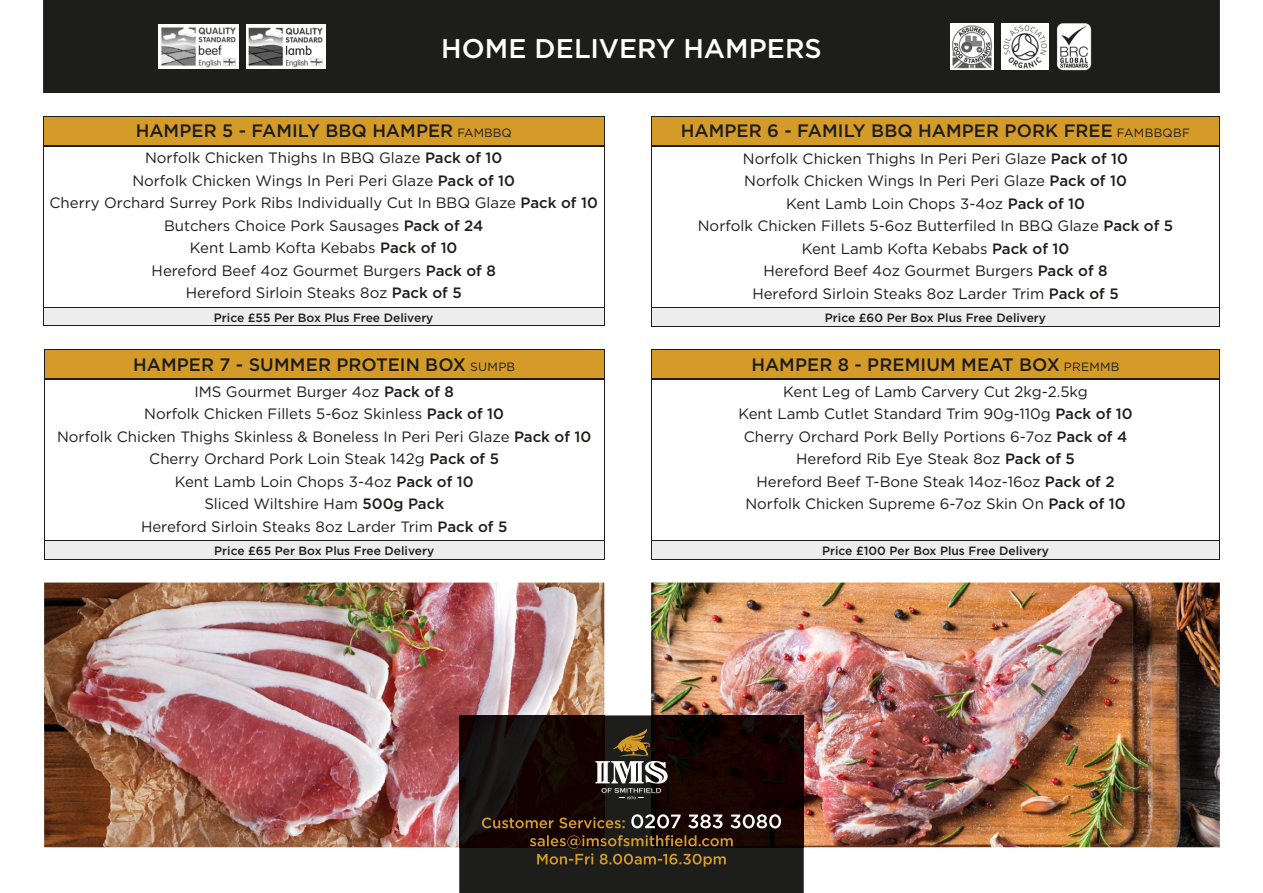
<style>
.page{position:relative;width:1263px;height:893px;background:#fff}
.page>*{position:absolute;margin:0;border:0;box-sizing:border-box;transform-origin:0 0}
.t1{font:500 27px "Gotham";color:#fff}
.t2{font:500 18px "Gotham";color:#1d1d1b}
.t3{font:15px/22.5px "Gotham";color:#1d1d1b;text-align:center}
.t4{font:500 12px "Gotham";color:#1d1d1b}
.s1{font-weight:400;font-size:12px}
.s2{font-weight:500}
</style>
<div class="page">
<img style="left:44px;top:583px;width:560px;height:264px">
<img style="left:651px;top:583px;width:569px;height:264px">
<div style="left:43px;top:0;width:1177px;height:93px;background:#1d1d1b"></div>
<div style="left:459px;top:715px;width:345px;height:178px;background:#1d1d1b"></div>
<img style="left:459px;top:715px;width:145px;height:132px">
<img style="left:651px;top:715px;width:153px;height:132px">
<img style="left:1001px;top:23px;width:47px;height:47px">
<img style="left:950px;top:23px;width:43px;height:47px">
<img style="left:1057px;top:22px;width:34px;height:49px">
<img style="left:159px;top:24px;width:79px;height:45px">
<img style="left:246px;top:24px;width:79px;height:45px">
<div style="left:43px;top:116px;width:561px;height:30px;background:#d49b29"></div>
<div style="left:43px;top:307px;width:561px;height:19px;background:#ededed"></div>
<hr style="left:43px;top:145px;width:561px;height:2px;background:#1d1d1b">
<hr style="left:43px;top:116px;width:561px;height:1px;background:#1d1d1b">
<svg style="left:43px;top:117px;width:1px;height:28px"></svg>
<hr style="left:43px;top:146px;width:1px;height:161px;background:#1d1d1b">
<svg style="left:43px;top:308px;width:1px;height:18px"></svg>
<svg style="left:604px;top:117px;width:1px;height:29px"></svg>
<svg style="left:604px;top:307px;width:1px;height:19px"></svg>
<hr style="left:43px;top:307px;width:561px;height:1px;background:#1d1d1b">
<hr style="left:43px;top:326px;width:561px;height:1px;background:#1d1d1b">
<hr style="left:604px;top:146px;width:1px;height:161px;background:#1d1d1b">
<div style="left:651px;top:116px;width:569px;height:30px;background:#d49b29"></div>
<div style="left:651px;top:307px;width:569px;height:19px;background:#ededed"></div>
<hr style="left:651px;top:145px;width:568px;height:2px;background:#1d1d1b">
<hr style="left:651px;top:116px;width:569px;height:1px;background:#1d1d1b">
<svg style="left:651px;top:117px;width:1px;height:28px"></svg>
<hr style="left:651px;top:146px;width:1px;height:161px;background:#1d1d1b">
<svg style="left:651px;top:308px;width:1px;height:18px"></svg>
<svg style="left:1219px;top:117px;width:1px;height:29px"></svg>
<svg style="left:1219px;top:308px;width:1px;height:18px"></svg>
<hr style="left:651px;top:307px;width:569px;height:1px;background:#1d1d1b">
<hr style="left:651px;top:326px;width:569px;height:1px;background:#1d1d1b">
<hr style="left:1219px;top:146px;width:1px;height:161px;background:#1d1d1b">
<div style="left:44px;top:350px;width:560px;height:29px;background:#d49b29"></div>
<div style="left:44px;top:541px;width:560px;height:18px;background:#ededed"></div>
<hr style="left:44px;top:379px;width:560px;height:1px;background:#1d1d1b">
<hr style="left:44px;top:349px;width:560px;height:1px;background:#1d1d1b">
<svg style="left:44px;top:350px;width:1px;height:29px"></svg>
<hr style="left:44px;top:379px;width:1px;height:161px;background:#1d1d1b">
<svg style="left:44px;top:541px;width:1px;height:18px"></svg>
<svg style="left:604px;top:350px;width:1px;height:29px"></svg>
<svg style="left:604px;top:541px;width:1px;height:18px"></svg>
<hr style="left:44px;top:540px;width:560px;height:1px;background:#1d1d1b">
<hr style="left:44px;top:559px;width:560px;height:1px;background:#1d1d1b">
<hr style="left:604px;top:379px;width:1px;height:161px;background:#1d1d1b">
<div style="left:651px;top:350px;width:569px;height:29px;background:#d49b29"></div>
<div style="left:651px;top:541px;width:569px;height:18px;background:#ededed"></div>
<hr style="left:651px;top:379px;width:568px;height:1px;background:#1d1d1b">
<hr style="left:651px;top:349px;width:569px;height:1px;background:#1d1d1b">
<svg style="left:651px;top:350px;width:1px;height:29px"></svg>
<hr style="left:651px;top:379px;width:1px;height:161px;background:#1d1d1b">
<svg style="left:651px;top:541px;width:1px;height:18px"></svg>
<svg style="left:1219px;top:350px;width:1px;height:29px"></svg>
<svg style="left:1219px;top:541px;width:1px;height:18px"></svg>
<hr style="left:651px;top:540px;width:569px;height:1px;background:#1d1d1b">
<hr style="left:651px;top:559px;width:569px;height:1px;background:#1d1d1b">
<hr style="left:1219px;top:379px;width:1px;height:161px;background:#1d1d1b">
<svg style="left:631px;top:814px;width:150px;height:14px"></svg>
<svg style="left:482px;top:817px;width:143px;height:11px;background:#513510"></svg>
<svg style="left:595px;top:729px;width:73px;height:70px;background:#564d43"></svg>
<svg style="left:530px;top:835px;width:203px;height:32px;background:#453418"></svg>
<h1 class="t1" style="left:441px;top:33px;width:382px">HOME DELIVERY HAMPERS</h1>
<p class="t2" style="left:136px;top:121px;width:377px">HAMPER 5 - FAMILY BBQ HAMPER <span class="s1">FAMBBQ</span></p>
<p class="t3" style="left:49px;top:146px;width:550px">Norfolk Chicken Thighs In BBQ Glaze <span class="s2">Pack of 10<br></span>Norfolk Chicken Wings In Peri Peri Glaze <span class="s2">Pack of 10<br></span>Cherry Orchard Surrey Pork Ribs Individually Cut In BBQ Glaze <span class="s2">Pack of 10<br></span>Butchers Choice Pork Sausages <span class="s2">Pack of 24<br></span>Kent Lamb Kofta Kebabs <span class="s2">Pack of 10<br></span>Hereford Beef 4oz Gourmet Burgers <span class="s2">Pack of 8<br></span>Hereford Sirloin Steaks 8oz <span class="s2">Pack of 5</span></p>
<p class="t4" style="left:214px;top:310px;width:221px">Price £55 Per Box Plus Free Delivery</p>
<p class="t2" style="left:133px;top:354px;width:384px">HAMPER 7 - SUMMER PROTEIN BOX <span class="s1">SUMPB</span></p>
<p class="t3" style="left:57px;top:380px;width:536px">IMS Gourmet Burger 4oz <span class="s2">Pack of 8<br></span>Norfolk Chicken Fillets 5-6oz Skinless <span class="s2">Pack of 10<br></span>Norfolk Chicken Thighs Skinless &amp; Boneless In Peri Peri Glaze <span class="s2">Pack of 10<br></span>Cherry Orchard Pork Loin Steak 142g <span class="s2">Pack of 5<br></span>Kent Lamb Loin Chops 3-4oz <span class="s2">Pack of 10<br></span>Sliced Wiltshire Ham <span class="s2">500g Pack<br></span>Hereford Sirloin Steaks 8oz Larder Trim <span class="s2">Pack of 5</span></p>
<p class="t4" style="left:214px;top:544px;width:221px">Price £65 Per Box Plus Free Delivery</p>
<p class="t2" style="left:681px;top:121px;width:511px">HAMPER 6 - FAMILY BBQ HAMPER PORK FREE <span class="s1">FAMBBQBF</span></p>
<p class="t3" style="left:698px;top:147px;width:477px">Norfolk Chicken Thighs In Peri Peri Glaze <span class="s2">Pack of 10<br></span>Norfolk Chicken Wings In Peri Peri Glaze <span class="s2">Pack of 10<br></span>Kent Lamb Loin Chops 3-4oz <span class="s2">Pack of 10<br></span>Norfolk Chicken Fillets 5-6oz Butterfiled In BBQ Glaze <span class="s2">Pack of 5<br></span>Kent Lamb Kofta Kebabs <span class="s2">Pack of 10<br></span>Hereford Beef 4oz Gourmet Burgers <span class="s2">Pack of 8<br></span>Hereford Sirloin Steaks 8oz Larder Trim <span class="s2">Pack of 5</span></p>
<p class="t4" style="left:825px;top:311px;width:223px">Price £60 Per Box Plus Free Delivery</p>
<p class="t2" style="left:751px;top:354px;width:370px">HAMPER 8 - PREMIUM MEAT BOX <span class="s1">PREMMB</span></p>
<p class="t3" style="left:738px;top:380px;width:396px">Kent Leg of Lamb Carvery Cut 2kg-2.5kg<br>Kent Lamb Cutlet Standard Trim 90g-110g <span class="s2">Pack of 10<br></span>Cherry Orchard Pork Belly Portions 6-7oz <span class="s2">Pack of 4<br></span>Hereford Rib Eye Steak 8oz <span class="s2">Pack of 5<br></span>Hereford Beef T-Bone Steak 14oz-16oz <span class="s2">Pack of 2<br></span>Norfolk Chicken Supreme 6-7oz Skin On <span class="s2">Pack of 10</span></p>
<p class="t4" style="left:822px;top:544px;width:228px">Price £100 Per Box Plus Free Delivery</p>
</div>
